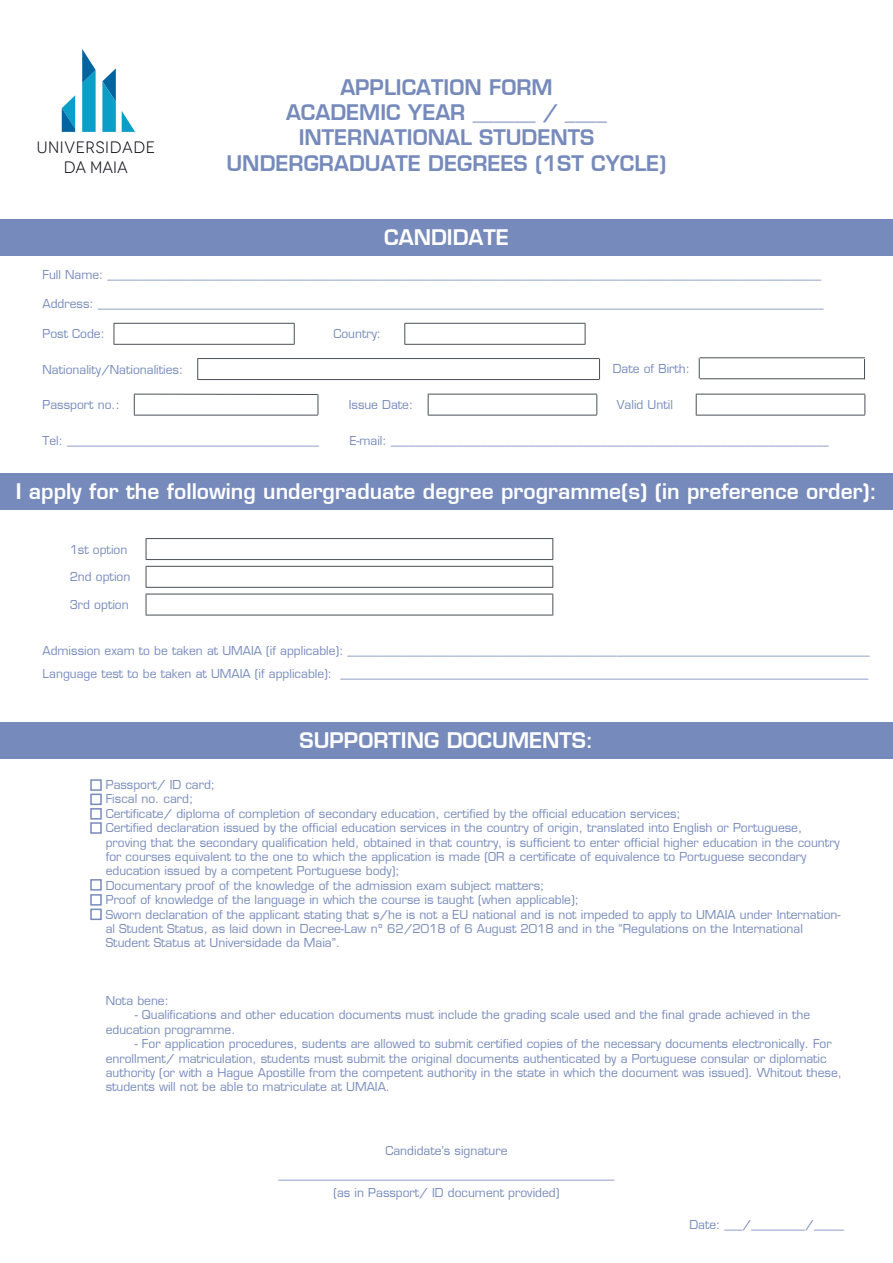
<style>
.page{position:relative;width:893px;height:1263px;background:#fff}
.page>*{position:absolute;margin:0;border:0;box-sizing:border-box;transform-origin:0 0}
.t1{font:600 21px "Eurostile LT";color:#fff}
.t2{font:600 21px/25.2px "Eurostile LT";color:#768abb;text-align:center}
.t3{font:16.5px/19.2px "Novecento";letter-spacing:.035em;color:#0f0d17;text-align:center}
.t4{font:12px/14.4px "Eurostile LT";color:#768abb}
</style>
<div class="page">
<div style="left:0;top:473px;width:893px;height:37px;background:#768abb"></div>
<div style="left:0;top:219px;width:893px;height:36px;background:#768abb"></div>
<hr style="left:114px;top:323px;width:181px;height:1px;background:#4a4f55">
<svg style="left:114px;top:324px;width:1px;height:20px"></svg>
<svg style="left:294px;top:324px;width:1px;height:20px"></svg>
<hr style="left:114px;top:344px;width:181px;height:1px;background:#4a4f55">
<hr style="left:428px;top:394px;width:169px;height:1px;background:#4a4f55">
<svg style="left:428px;top:394px;width:1px;height:21px"></svg>
<svg style="left:596px;top:394px;width:1px;height:21px"></svg>
<hr style="left:428px;top:415px;width:169px;height:1px;background:#4a4f55">
<hr style="left:134px;top:394px;width:184px;height:1px;background:#4a4f55">
<svg style="left:134px;top:394px;width:1px;height:21px"></svg>
<svg style="left:318px;top:394px;width:1px;height:21px"></svg>
<hr style="left:134px;top:415px;width:184px;height:1px;background:#4a4f55">
<hr style="left:696px;top:394px;width:169px;height:1px;background:#4a4f55">
<svg style="left:696px;top:394px;width:1px;height:21px"></svg>
<svg style="left:864px;top:394px;width:1px;height:21px"></svg>
<hr style="left:696px;top:415px;width:169px;height:1px;background:#4a4f55">
<hr style="left:146px;top:538px;width:407px;height:1px;background:#4a4f55">
<svg style="left:146px;top:539px;width:1px;height:20px"></svg>
<svg style="left:552px;top:539px;width:1px;height:20px"></svg>
<hr style="left:146px;top:559px;width:407px;height:1px;background:#4a4f55">
<hr style="left:146px;top:566px;width:407px;height:1px;background:#4a4f55">
<svg style="left:146px;top:567px;width:1px;height:20px"></svg>
<svg style="left:552px;top:567px;width:1px;height:20px"></svg>
<hr style="left:146px;top:587px;width:407px;height:1px;background:#4a4f55">
<hr style="left:146px;top:594px;width:407px;height:1px;background:#4a4f55">
<svg style="left:146px;top:594px;width:1px;height:21px"></svg>
<svg style="left:552px;top:594px;width:1px;height:21px"></svg>
<hr style="left:146px;top:615px;width:407px;height:1px;background:#4a4f55">
<div style="left:0;top:722px;width:893px;height:36px;background:#768abb"></div>
<div style="left:90px;top:779px;width:12px;height:12px;border:2px solid #768abb"></div>
<div style="left:90px;top:793px;width:12px;height:12px;border:2px solid #768abb"></div>
<div style="left:90px;top:808px;width:12px;height:11px;border:2px solid #768abb"></div>
<div style="left:90px;top:822px;width:12px;height:12px;border:2px solid #768abb"></div>
<div style="left:90px;top:894px;width:12px;height:12px;border:2px solid #768abb"></div>
<div style="left:90px;top:879px;width:12px;height:12px;border:2px solid #768abb"></div>
<div style="left:90px;top:908px;width:12px;height:12px;border:2px solid #768abb"></div>
<hr style="left:404px;top:323px;width:181px;height:1px;background:#4a4f55">
<svg style="left:404px;top:324px;width:1px;height:20px"></svg>
<svg style="left:585px;top:324px;width:1px;height:20px"></svg>
<hr style="left:404px;top:344px;width:181px;height:1px;background:#4a4f55">
<hr style="left:700px;top:357px;width:165px;height:1px;background:#4a4f55">
<svg style="left:699px;top:358px;width:1px;height:20px"></svg>
<svg style="left:864px;top:359px;width:1px;height:19px"></svg>
<hr style="left:700px;top:378px;width:165px;height:1px;background:#4a4f55">
<hr style="left:197px;top:358px;width:403px;height:1px;background:#4a4f55">
<svg style="left:197px;top:359px;width:1px;height:20px"></svg>
<svg style="left:599px;top:359px;width:1px;height:20px"></svg>
<hr style="left:197px;top:379px;width:403px;height:1px;background:#4a4f55">
<svg style="left:122px;top:111px;width:13px;height:21px"></svg>
<svg style="left:102px;top:68px;width:14px;height:64px"></svg>
<svg style="left:62px;top:95px;width:13px;height:37px"></svg>
<svg style="left:82px;top:49px;width:14px;height:83px"></svg>
<h2 class="t3" style="left:37px;top:138px;width:120px">UNIVERSIDADE<br>DA MAIA</h2>
<h1 class="t2" style="left:226px;top:75px;width:442px">APPLICATION FORM<br>ACADEMIC YEAR ______ / ____<br>INTERNATIONAL STUDENTS<br>UNDERGRADUATE DEGREES (1ST CYCLE)</h1>
<h1 class="t1" style="left:384px;top:224px;width:126px">CANDIDATE</h1>
<p class="t4" style="left:43px;top:268px;width:781px">Full Name: _______________________________________________________________________________________________________________________</p>
<p class="t4" style="left:43px;top:296px;width:783px">Address: _________________________________________________________________________________________________________________________</p>
<p class="t4" style="left:43px;top:327px;width:64px">Post Code:</p>
<p class="t4" style="left:43px;top:362px;width:142px">Nationality/Nationalities:</p>
<p class="t4" style="left:333px;top:327px;width:49px">Country:</p>
<p class="t4" style="left:613px;top:361px;width:79px">Date of Birth:</p>
<p class="t4" style="left:43px;top:398px;width:79px">Passport no.:</p>
<p class="t4" style="left:349px;top:398px;width:66px">Issue Date:</p>
<p class="t4" style="left:617px;top:398px;width:58px">Valid Until</p>
<p class="t4" style="left:43px;top:433px;width:278px">Tel: __________________________________________</p>
<p class="t4" style="left:350px;top:433px;width:481px">E-mail: _________________________________________________________________________</p>
<h1 class="t1" style="left:16px;top:478px;width:863px">I apply for the following undergraduate degree programme(s) (in preference order):</h1>
<p class="t4" style="left:70px;top:542px;width:59px">1st option</p>
<p class="t4" style="left:70px;top:570px;width:62px">2nd option</p>
<p class="t4" style="left:70px;top:597px;width:61px">3rd option</p>
<p class="t4" style="left:43px;top:639px;width:829px;line-height:23px">Admission exam to be taken at UMAIA (if applicable): _______________________________________________________________________________________<br>Language test to be taken at UMAIA (if applicable): ________________________________________________________________________________________</p>
<h1 class="t1" style="left:300px;top:727px;width:295px">SUPPORTING DOCUMENTS:</h1>
<p class="t4" style="left:106px;top:777px;width:736px">Passport/ ID card;<br>Fiscal no. card;<br>Certificate/ diploma of completion of secondary education, certified by the official education services;<br>Certified declaration issued by the official education services in the country of origin, translated into English or Portuguese, proving that the secondary qualification held, obtained in that country, is sufficient to enter official higher education in the country for courses equivalent to the one to which the application is made (OR a certificate of equivalence to Portuguese secondary education issued by a competent Portuguese body);<br>Documentary proof of the knowledge of the admission exam subject matters;<br>Proof of knowledge of the language in which the course is taught (when applicable);<br>Sworn declaration of the applicant stating that s/he is not a EU national and is not impeded to apply to UMAIA under Internation&shy;al Student Status, as laid down in Decree-Law nº 62/2018 of 6 August 2018 and in the “Regulations on the International Student Status at Universidade da Maia”.</p>
<p class="t4" style="left:106px;top:993px;width:65px">Nota bene:</p>
<p class="t4" style="left:106px;top:1008px;width:706px;text-indent:29px">- Qualifications and other education documents must include the grading scale used and the final grade achieved in the education programme.</p>
<p class="t4" style="left:106px;top:1037px;width:738px;text-indent:29px">- For application procedures, sudents are allowed to submit certified copies of the necessary documents electronically. For enrollment/ matriculation, students must submit the original documents authenticated by a Portuguese consular or diplomatic authority (or with a Hague Apostille from the competent authority in the state in which the document was issued). Whitout these, students will not be able to matriculate at UMAIA.</p>
<p class="t4" style="left:278px;top:1138px;width:337px;line-height:24.8px;text-align:center">Candidate’s signature ________________________________________________________</p>
<p class="t4" style="left:333px;top:1185px;width:228px">(as in Passport/ ID document provided)</p>
<p class="t4" style="left:689px;top:1217px;width:156px">Date: ___/_________/_____</p>
</div>
